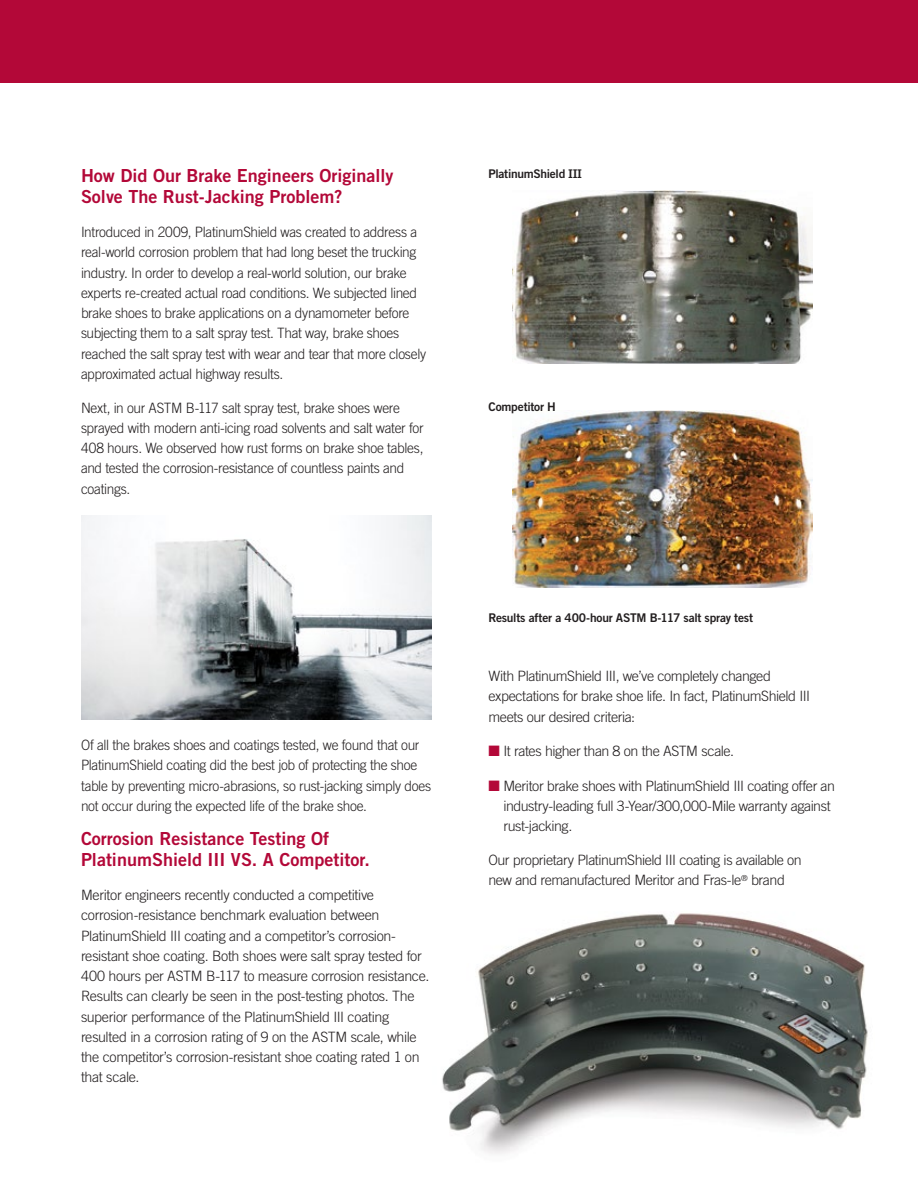
<style>
.page{position:relative;width:918px;height:1188px;background:#fff}
.page>*{position:absolute;margin:0;border:0;box-sizing:border-box;transform-origin:0 0}
.t1{font:18px/21px "Trade Gothic LT Std Bd 2";color:#b30838}
.t2{font:300 14.25px/20.2px "Trade Gothic LT Std";letter-spacing:-.025em;color:#231f20}
.t3{font:300 14.25px/20.2px "Trade Gothic LT Std";letter-spacing:-.025em;color:#231f20;scale:.96 1}
.t4{font:12px "Trade Gothic LT Std Bd 2";letter-spacing:-.02em;color:#231f20}
.s1{font-family:"Glypha LT Std";font-weight:700}
.s2{color:#b30838}
</style>
<div class="page">
<div style="left:0;top:0;width:918px;height:82px;background:#b30838"></div>
<img style="left:513px;top:190px;width:300px;height:173px">
<img style="left:513px;top:411px;width:300px;height:177px">
<img style="left:81px;top:515px;width:351px;height:204px">
<img style="left:442px;top:913px;width:426px;height:241px">
<p class="t1" style="left:81px;top:165px;width:314px">How Did Our Brake Engineers Originally<br>Solve The Rust-Jacking Problem?</p>
<p class="t3" style="left:81px;top:222px;width:361px">Introduced in 2009, PlatinumShield was created to address a real-world corrosion problem that had long beset the trucking industry. In order to develop a real-world solution, our brake experts re-created actual road conditions. We subjected lined brake shoes to brake applications on a dynamometer before subjecting them to a salt spray test. That way, brake shoes reached the salt spray test with wear and tear that more closely approximated actual highway results.</p>
<p class="t3" style="left:81px;top:397px;width:358px">Next, in our ASTM B-117 salt spray test, brake shoes were sprayed with modern anti-icing road solvents and salt water for 408 hours. We observed how rust forms on brake shoe tables, and tested the corrosion-resistance of countless paints and coatings.</p>
<p class="t3" style="left:81px;top:735px;width:366px">Of all the brakes shoes and coatings tested, we found that our PlatinumShield coating did the best job of protecting the shoe table by preventing micro-abrasions, so rust-jacking simply does not occur during the expected life of the brake shoe.</p>
<p class="t1" style="left:81px;top:828px;width:290px">Corrosion Resistance Testing Of<br>PlatinumShield III VS. A Competitor.</p>
<p class="t2" style="left:81px;top:885px;width:350px">Meritor engineers recently conducted a competitive corrosion-resistance benchmark evaluation between PlatinumShield III coating and a competitor’s corrosion&shy;resistant shoe coating. Both shoes were salt spray tested for 400 hours per ASTM B-117 to measure corrosion resistance.<br>Results can clearly be seen in the post-testing photos. The superior performance of the PlatinumShield III coating resulted in a corrosion rating of 9 on the ASTM scale, while the competitor’s corrosion-resistant shoe coating rated 1 on that scale.</p>
<p class="t4" style="left:488px;top:166px;width:95px">PlatinumShield <span class="s1">III</span></p>
<p class="t4" style="left:488px;top:399px;width:69px">Competitor H</p>
<p class="t4" style="left:488px;top:610px;width:266px">Results after a 400-hour ASTM B-117 salt spray test</p>
<p class="t2" style="left:488px;top:666px;width:323px">With PlatinumShield III, we’ve completely changed expectations for brake shoe life. In fact, PlatinumShield III meets our desired criteria:</p>
<p class="t2" style="left:488px;top:741px;width:247px"><span class="s2">■</span> It rates higher than 8 on the ASTM scale.</p>
<p class="t2" style="left:503px;top:775px;width:333px;text-indent:-15px"><span class="s2">■</span> Meritor brake shoes with PlatinumShield III coating offer an industry-leading full 3-Year/300,000-Mile warranty against rust-jacking.</p>
<p class="t2" style="left:488px;top:850px;width:315px">Our proprietary PlatinumShield III coating is available on new and remanufactured Meritor and Fras-le<sup>®</sup> brand</p>
</div>
